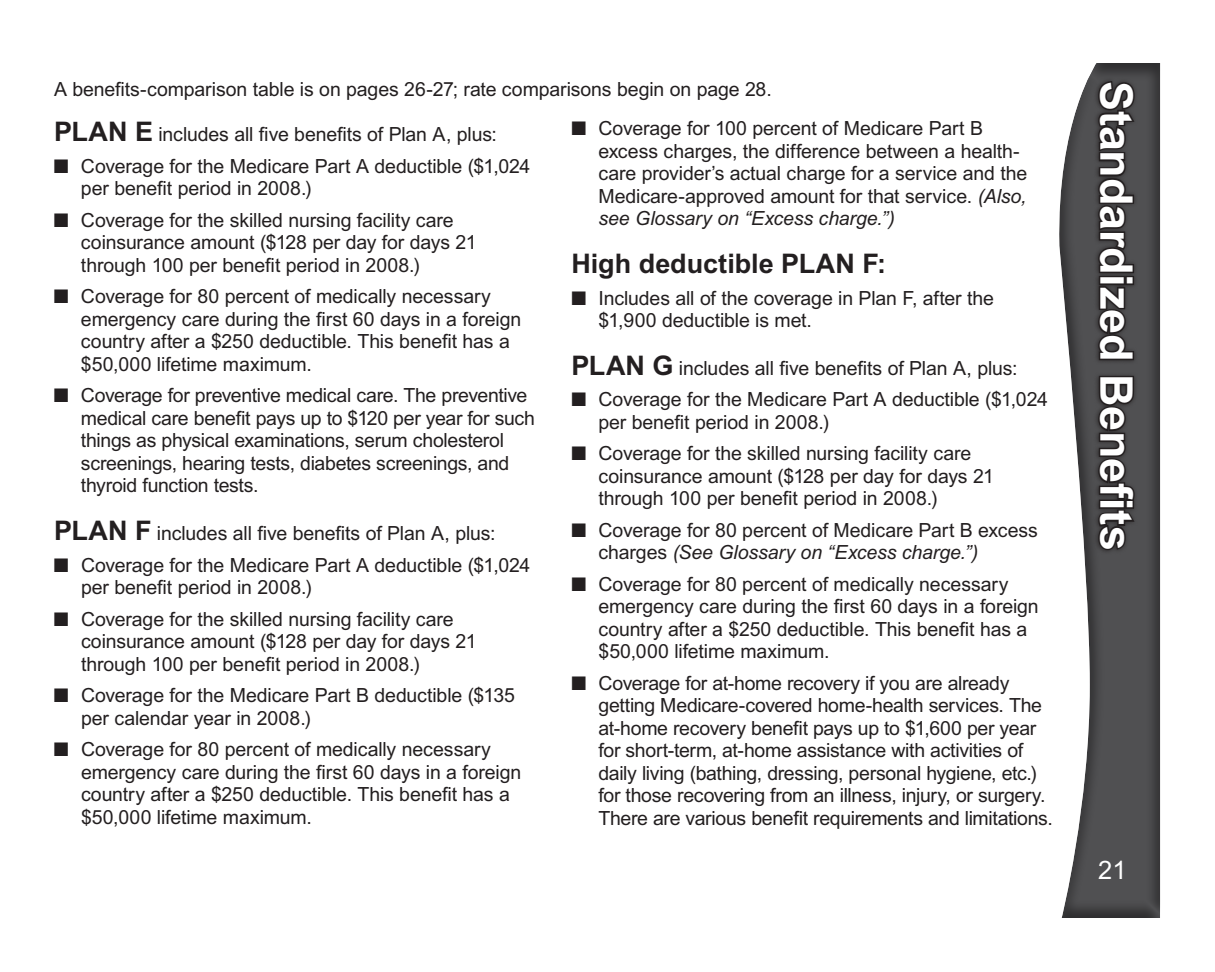
<style>
.page{position:relative;width:1215px;height:972px;background:#fff}
.page>*{position:absolute;margin:0;border:0;box-sizing:border-box;transform-origin:0 0}
.t1{font:700 45px "Arial";letter-spacing:-.005em;color:#fff}
.t2{font:700 27px "Arial";color:#231f20}
.t3{font:25.5px "Arial";color:#fff}
.t4{font:19.5px/22.5px "Arial";letter-spacing:-.01em;color:#231f20}
.s1{font-weight:700;font-size:27px}
.s2{font-style:italic}
</style>
<div class="page">
<div style="left:1059px;top:62px;width:104px;height:856px;background:#231f20;opacity:.5"></div>
<div style="left:1094px;top:77px;width:77px;height:857px;background:#231f20;opacity:.75"></div>
<svg style="left:1096px;top:79px;width:41px;height:283px;background:#353334"></svg>
<svg style="left:1097px;top:374px;width:40px;height:178px;background:#343233"></svg>
<p class="t4" style="left:54px;top:77px;width:719px">A benefits-comparison table is on pages 26-27; rate comparisons begin on page 28.</p>
<p class="t4" style="left:54px;top:123px;width:444px"><span class="s1">PLAN E</span> includes all five benefits of Plan A, plus:</p>
<p class="t4" style="left:81px;top:155px;width:451px;text-indent:-27px">■ Coverage for the Medicare Part A deductible ($1,024 per benefit period in 2008.)</p>
<p class="t4" style="left:81px;top:209px;width:397px;text-indent:-27px">■ Coverage for the skilled nursing facility care coinsurance amount ($128 per day for days 21 through 100 per benefit period in 2008.)</p>
<p class="t4" style="left:81px;top:285px;width:442px;text-indent:-27px">■ Coverage for 80 percent of medically necessary emergency care during the first 60 days in a foreign country after a $250 deductible. This benefit has a $50,000 lifetime maximum.</p>
<p class="t4" style="left:81px;top:384px;width:455px;text-indent:-27px">■ Coverage for preventive medical care. The preventive medical care benefit pays up to $120 per year for such things as physical examinations, serum cholesterol screenings, hearing tests, diabetes screenings, and thyroid function tests.</p>
<p class="t4" style="left:54px;top:522px;width:443px"><span class="s1">PLAN F</span> includes all five benefits of Plan A, plus:</p>
<p class="t4" style="left:81px;top:553px;width:451px;text-indent:-27px">■ Coverage for the Medicare Part A deductible ($1,024 per benefit period in 2008.)</p>
<p class="t4" style="left:81px;top:607px;width:397px;text-indent:-27px">■ Coverage for the skilled nursing facility care coinsurance amount ($128 per day for days 21 through 100 per benefit period in 2008.)</p>
<p class="t4" style="left:81px;top:684px;width:436px;text-indent:-27px">■ Coverage for the Medicare Part B deductible ($135 per calendar year in 2008.)</p>
<p class="t4" style="left:81px;top:738px;width:442px;text-indent:-27px">■ Coverage for 80 percent of medically necessary emergency care during the first 60 days in a foreign country after a $250 deductible. This benefit has a $50,000 lifetime maximum.</p>
<p class="t4" style="left:598px;top:117px;width:430px;text-indent:-27px">■ Coverage for 100 percent of Medicare Part B excess charges, the difference between a health&shy;care provider’s actual charge for a service and the Medicare-approved amount for that service. <span class="s2">(Also, see Glossary on “Excess charge.”)</span></p>
<h2 class="t2" style="left:572px;top:248px;width:316px">High deductible PLAN F:</h2>
<p class="t4" style="left:598px;top:287px;width:397px;text-indent:-27px">■ Includes all of the coverage in Plan F, after the $1,900 deductible is met.</p>
<p class="t4" style="left:572px;top:357px;width:447px"><span class="s1">PLAN G</span> includes all five benefits of Plan A, plus:</p>
<p class="t4" style="left:598px;top:388px;width:451px;text-indent:-27px">■ Coverage for the Medicare Part A deductible ($1,024 per benefit period in 2008.)</p>
<p class="t4" style="left:598px;top:442px;width:397px;text-indent:-27px">■ Coverage for the skilled nursing facility care coinsurance amount ($128 per day for days 21 through 100 per benefit period in 2008.)</p>
<p class="t4" style="left:598px;top:519px;width:441px;text-indent:-27px">■ Coverage for 80 percent of Medicare Part B excess charges <span class="s2">(See Glossary on “Excess charge.”)</span></p>
<p class="t4" style="left:598px;top:573px;width:442px;text-indent:-27px">■ Coverage for 80 percent of medically necessary emergency care during the first 60 days in a foreign country after a $250 deductible. This benefit has a $50,000 lifetime maximum.</p>
<p class="t4" style="left:598px;top:672px;width:456px;text-indent:-27px">■ Coverage for at-home recovery if you are already getting Medicare-covered home-health services. The at-home recovery benefit pays up to $1,600 per year for short-term, at-home assistance with activities of daily living (bathing, dressing, personal hygiene, etc.) for those recovering from an illness, injury, or surgery.<br>There are various benefit requirements and limitations.</p>
<h1 class="t1" style="left:1141px;top:81px;width:471px;rotate:90deg">Standardized Benefits</h1>
<h3 class="t3" style="left:1098px;top:855px;width:30px">21</h3>
</div>
